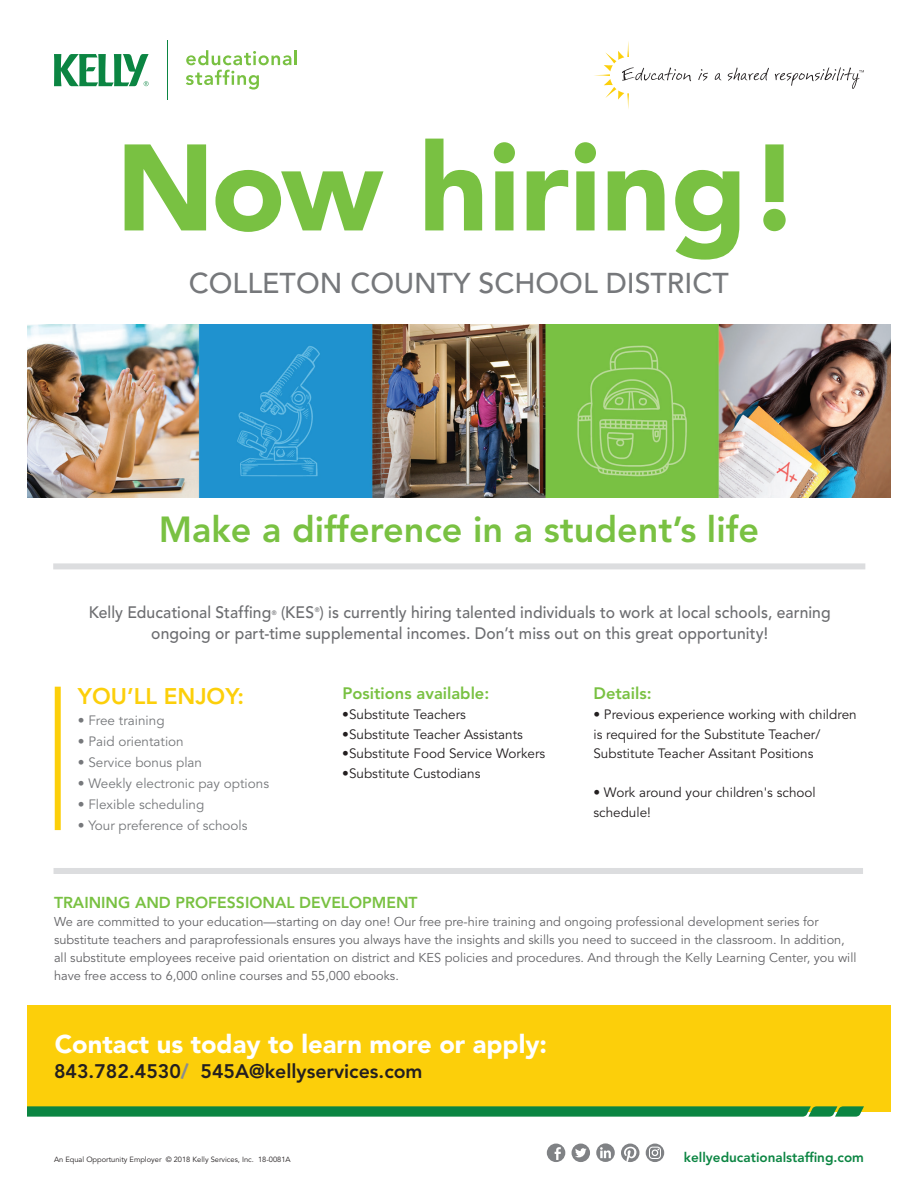
<style>
.page{position:relative;width:918px;height:1188px;background:#fff}
.page>*{position:absolute;margin:0;border:0;box-sizing:border-box;transform-origin:0 0}
.t1{font:900 121.5px "Avenir LT Std";color:#79c142}
.t2{font:800 36px "Avenir LT Std";color:#79c142}
.t3{font:500 28.5px "Avenir LT Std";color:#76787b}
.t4{font:900 25.5px "Avenir LT Std";color:#fff}
.t5{font:800 22.5px "Avenir LT Std";color:#fccf0a}
.t6{font:800 19.5px "Avenir LT Std";color:#231f20}
.t7{font:500 16.5px "Avenir LT Std";letter-spacing:.005em;color:#6c6d70;scale:.95 1}
.t8{font:800 16.5px "Avenir LT Std";color:#79c142}
.t9{font:800 15.75px "Avenir LT Std";color:#79c142}
.t10{font:13.5px/19.5px "Avenir LT Std";color:#231f20}
.t11{font:13.5px "Avenir LT Std";color:#76787b}
.t12{font:800 13.5px "Avenir LT Std";color:#0b8542}
.t13{font:12.75px/18px "Avenir LT Std";color:#636366}
.t14{font:7.5px "Avenir LT Std";color:#231f20}
.t15{font:500 6.45px "Avenir LT Std";color:#6c6d70;scale:.95 1}
.s1{font-weight:900;color:#8a8c8f}
</style>
<div class="page">
<svg style="left:186px;top:50px;width:111px;height:40px"></svg>
<svg style="left:54px;top:54px;width:95px;height:32px"></svg>
<hr style="left:167px;top:41px;width:1px;height:59px;background:#0b8542">
<svg style="left:594px;top:41px;width:270px;height:68px"></svg>
<div style="left:27px;top:1005px;width:864px;height:107px;background:#fccf0a"></div>
<svg style="left:27px;top:1106px;width:837px;height:11px;background:#1d8c47"></svg>
<div style="left:55px;top:687px;width:6px;height:143px;background:#fccf0a"></div>
<div style="left:54px;top:868px;width:809px;height:6px;background:#dcdddf"></div>
<svg style="left:547px;top:1144px;width:18px;height:18px"></svg>
<svg style="left:596px;top:1143px;width:19px;height:19px"></svg>
<svg style="left:572px;top:1144px;width:18px;height:18px"></svg>
<svg style="left:646px;top:1144px;width:18px;height:18px"></svg>
<svg style="left:621px;top:1144px;width:19px;height:18px"></svg>
<div style="left:53px;top:563px;width:812px;height:6px;background:#dcdddf"></div>
<img style="left:27px;top:324px;width:864px;height:173px">
<h1 class="t1" style="left:116px;top:115px;width:687px">Now hiring!</h1>
<h3 class="t3" style="left:189px;top:267px;width:541px">COLLETON COUNTY SCHOOL DISTRICT</h3>
<h2 class="t2" style="left:159px;top:508px;width:602px">Make a difference in a student’s life</h2>
<p class="t7" style="left:89px;top:603px;width:194px">Kelly Educational Staffing</p>
<p class="t15" style="left:272px;top:609px;width:7px">®</p>
<p class="t7" style="left:281px;top:603px;width:580px">(KES ) is currently hiring talented individuals to work at local schools, earning</p>
<p class="t15" style="left:315px;top:606px;width:7px">®</p>
<p class="t7" style="left:151px;top:624px;width:651px">ongoing or part-time supplemental incomes. Don’t miss out on this great opportunity!</p>
<h3 class="t5" style="left:78px;top:683px;width:168px">YOU’LL ENJOY:</h3>
<p class="t11" style="left:78px;top:712px;width:88px">• Free training</p>
<p class="t11" style="left:78px;top:733px;width:107px">• Paid orientation</p>
<p class="t11" style="left:78px;top:754px;width:126px">• Service bonus plan</p>
<p class="t11" style="left:78px;top:775px;width:193px">• Weekly electronic pay options</p>
<p class="t11" style="left:78px;top:796px;width:128px">• Flexible scheduling</p>
<p class="t11" style="left:78px;top:817px;width:171px">• Your preference of schools</p>
<p class="t8" style="left:342px;top:684px;width:148px">Positions available:</p>
<p class="t8" style="left:594px;top:684px;width:60px">Details:</p>
<p class="t10" style="left:342px;top:705px;width:125px">•Substitute Teachers</p>
<p class="t10" style="left:342px;top:725px;width:182px">•Substitute Teacher Assistants</p>
<p class="t10" style="left:342px;top:744px;width:204px">•Substitute Food Service Workers</p>
<p class="t10" style="left:342px;top:764px;width:140px">•Substitute Custodians</p>
<p class="t10" style="left:593px;top:705px;width:265px">• Previous experience working with children is required for the Substitute Teacher/<br>Substitute Teacher Assitant Positions</p>
<p class="t10" style="left:593px;top:783px;width:224px">• Work around your children's school schedule!</p>
<p class="t9" style="left:54px;top:893px;width:365px">TRAINING AND PROFESSIONAL DEVELOPMENT</p>
<p class="t13" style="left:54px;top:913px;width:804px">We are committed to your education—starting on day one! Our free pre-hire training and ongoing professional development series for substitute teachers and paraprofessionals ensures you always have the insights and skills you need to succeed in the classroom. In addition, all substitute employees receive paid orientation on district and KES policies and procedures. And through the Kelly Learning Center, you will have free access to 6,000 online courses and 55,000 ebooks.</p>
<h3 class="t4" style="left:55px;top:1029px;width:494px">Contact us today to learn more or apply:</h3>
<h3 class="t6" style="left:54px;top:1060px;width:370px">843.782.4530<span class="s1">/</span> 545A@kellyservices.com</h3>
<p class="t14" style="left:54px;top:1155px;width:238px">An Equal Opportunity Employer © 2018 Kelly Services, Inc. 18-0081A</p>
<p class="t12" style="left:684px;top:1149px;width:182px">kellyeducationalstaffing.com</p>
</div>
